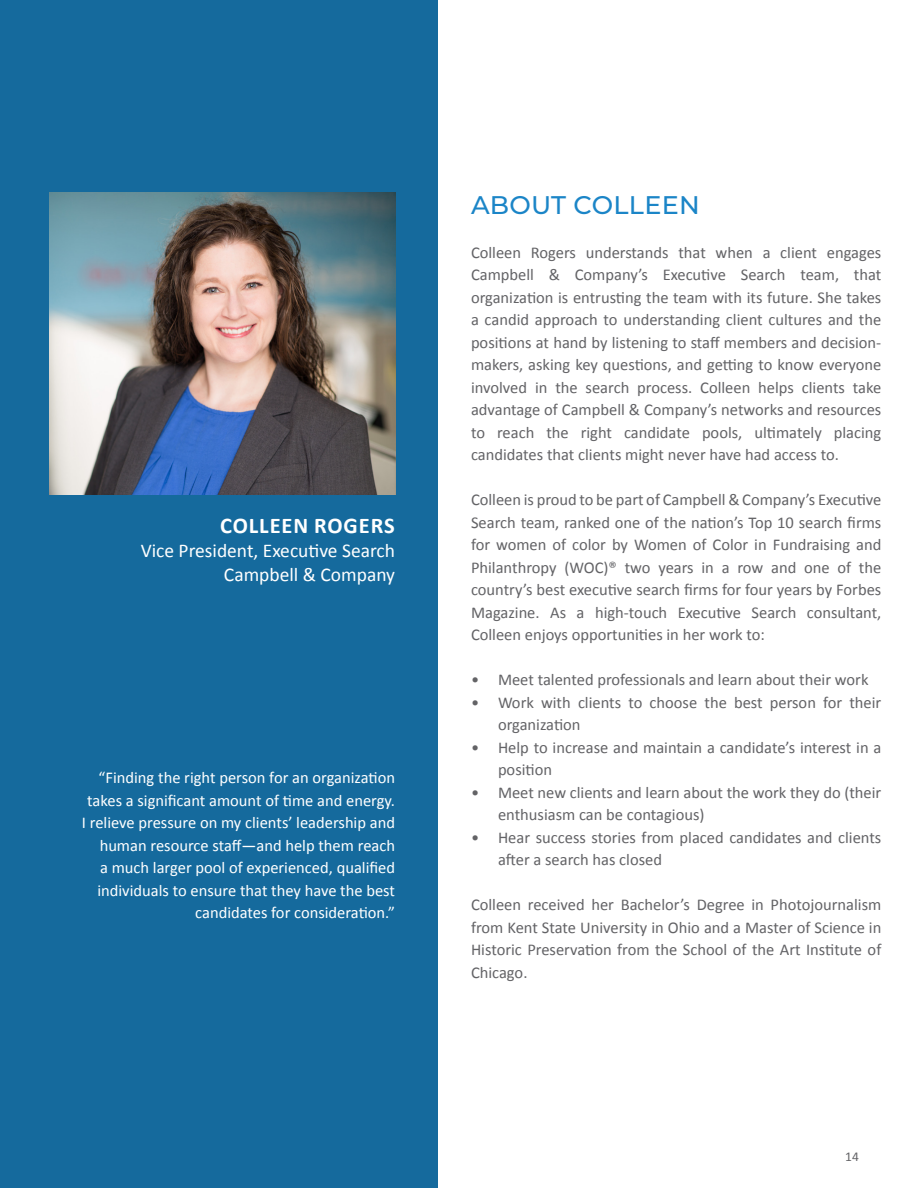
<style>
.page{position:relative;width:918px;height:1188px;background:#fff}
.page>*{position:absolute;margin:0;border:0;box-sizing:border-box;transform-origin:0 0}
.t1{font:500 25.5px "Montserrat";letter-spacing:.01em;color:#1b85c7}
.t2{font:700 22.5px "Calibri";letter-spacing:.04em;color:#fff}
.t3{font:19.5px "Calibri";color:#fff}
.t4{font:16.5px/22.5px "Calibri";color:#636366}
.t5{font:16.5px/22.5px "Calibri";color:#fff;text-align:right}
.t6{font:13.5px "Calibri";color:#636366}
</style>
<div class="page">
<div style="left:0;top:0;width:437px;height:1188px;background:#156a9d"></div>
<img style="left:50px;top:192px;width:345px;height:303px">
<p class="t2" style="left:220px;top:510px;width:176px">COLLEEN ROGERS</p>
<p class="t3" style="left:141px;top:537px;width:256px">Vice President, Executive Search</p>
<p class="t3" style="left:224px;top:561px;width:173px">Campbell &amp; Company</p>
<p class="t5" style="left:82px;top:766px;width:315px">“Finding the right person for an organization takes a significant amount of time and energy.<br>I relieve pressure on my clients’ leadership and human resource staff—and help them reach<br>a much larger pool of experienced, qualified individuals to ensure that they have the best candidates for consideration.”</p>
<p class="t1" style="left:471px;top:187px;width:230px">ABOUT COLLEEN</p>
<p class="t4" style="left:471px;top:240px;width:412px;text-align:justify">Colleen Rogers understands that when a client engages Campbell &amp; Company’s Executive Search team, that organization is entrusting the team with its future. She takes a candid approach to understanding client cultures and the positions at hand by listening to staff members and decision&shy;makers, asking key questions, and getting to know everyone involved in the search process. Colleen helps clients take advantage of Campbell &amp; Company’s networks and resources to reach the right candidate pools, ultimately placing candidates that clients might never have had access to.</p>
<p class="t4" style="left:471px;top:488px;width:412px;text-align:justify">Colleen is proud to be part of Campbell &amp; Company’s Executive Search team, ranked one of the nation’s Top 10 search firms for women of color by Women of Color in Fundraising and Philanthropy (WOC)® two years in a row and one of the country’s best executive search firms for four years by Forbes Magazine. As a high-touch Executive Search consultant, Colleen enjoys opportunities in her work to:</p>
<p class="t4" style="left:471px;top:668px;width:399px">• Meet talented professionals and learn about their work</p>
<p class="t4" style="left:498px;top:690px;width:385px;text-indent:-27px">• Work with clients to choose the best person for their organization</p>
<p class="t4" style="left:498px;top:735px;width:385px;text-indent:-27px">• Help to increase and maintain a candidate’s interest in a position</p>
<p class="t4" style="left:498px;top:780px;width:385px;text-indent:-27px">• Meet new clients and learn about the work they do (their enthusiasm can be contagious)</p>
<p class="t4" style="left:498px;top:825px;width:385px;text-indent:-27px">• Hear success stories from placed candidates and clients after a search has closed</p>
<p class="t4" style="left:471px;top:893px;width:412px;text-align:justify">Colleen received her Bachelor’s Degree in Photojournalism from Kent State University in Ohio and a Master of Science in Historic Preservation from the School of the Art Institute of Chicago.</p>
<p class="t6" style="left:845px;top:1147px;width:15px">14</p>
</div>
